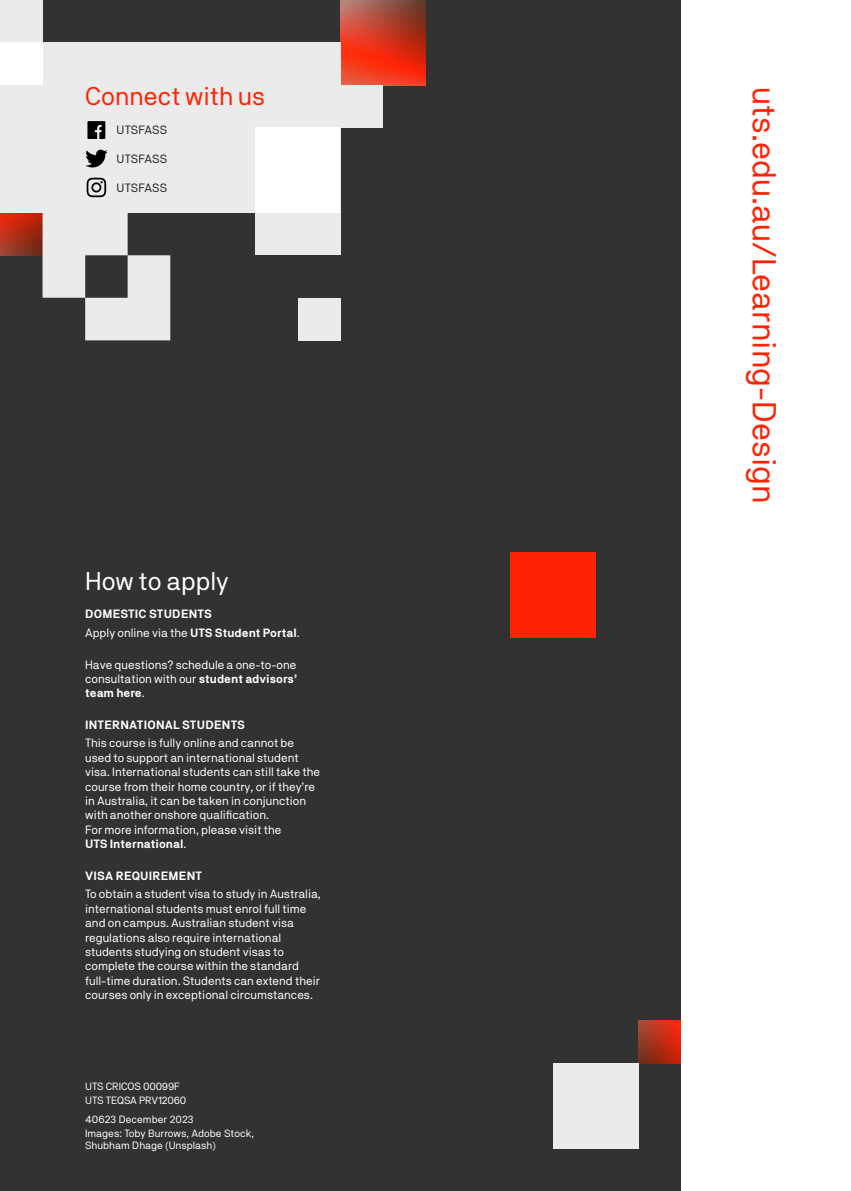
<style>
.page{position:relative;width:851px;height:1191px;background:#fff}
.page>*{position:absolute;margin:0;border:0;box-sizing:border-box;transform-origin:0 0}
.Master_Title_17pt_-_White{font:33px "NB Akademie";color:#ff2305}
.Back_page_-_17pt{font:25.5px "NB Akademie";color:#ff2305}
.Back_page_-_17pt-2{font:25.5px "NB Akademie";color:#fff}
.Body_copy{font:12px/14.4px "NB Akademie";color:#fff}
.Body_copy-2{font:700 12px "NB Akademie";letter-spacing:.02em;color:#fff}
.Body_copy-3{font:12px "NB Akademie";letter-spacing:.01em;color:#231f20}
.Cricos_code_-_7pt{font:10.5px/12px "NB Akademie";color:#fff}
.Cricos_code_-_7pt-2{font:10.5px "NB Akademie";letter-spacing:-.025em;color:#fff}
.s1{font-weight:700}
</style>
<div class="page">
<div style="left:0;top:0;width:680px;height:1191px;background:#323232"></div>
<div style="left:298px;top:298px;width:42px;height:42px;background:#ebebeb"></div>
<div style="left:510px;top:553px;width:85px;height:85px;background:#ff2305"></div>
<svg style="left:340px;top:0;width:85px;height:85px;background:#d03f28"></svg>
<svg style="left:638px;top:1020px;width:42px;height:43px;background:#b42f19"></svg>
<div style="left:553px;top:1063px;width:85px;height:85px;background:#ebebeb"></div>
<div style="left:0;top:0;width:42px;height:213px;background:#ebebeb"></div>
<svg style="left:0;top:213px;width:170px;height:127px"></svg>
<div style="left:33px;top:43px;width:307px;height:170px;background:#ebebeb"></div>
<div style="left:337px;top:85px;width:46px;height:43px;background:#ebebeb"></div>
<div style="left:255px;top:213px;width:85px;height:42px;background:#ebebeb"></div>
<div style="left:0;top:43px;width:42px;height:42px;background:#fff"></div>
<div style="left:255px;top:128px;width:85px;height:85px;background:#fff"></div>
<svg style="left:87px;top:121px;width:18px;height:18px"></svg>
<svg style="left:85px;top:150px;width:22px;height:17px"></svg>
<svg style="left:87px;top:178px;width:19px;height:19px"></svg>
<p class="Back_page_-_17pt" style="left:85px;top:81px;width:181px">Connect with us</p>
<p class="Body_copy-3" style="left:117px;top:123px;width:52px">UTSFASS</p>
<p class="Body_copy-3" style="left:117px;top:152px;width:52px">UTSFASS</p>
<p class="Body_copy-3" style="left:117px;top:180px;width:52px">UTSFASS</p>
<p class="Back_page_-_17pt-2" style="left:85px;top:565px;width:145px">How to apply</p>
<p class="Body_copy-2" style="left:85px;top:607px;width:128px">DOMESTIC STUDENTS</p>
<p class="Body_copy" style="left:85px;top:625px;width:216px">Apply online via the <span class="s1">UTS Student Portal</span>.</p>
<p class="Body_copy" style="left:85px;top:657px;width:213px;text-align:justify">Have questions? schedule a one-to-one consultation with our <span class="s1">student advisors’ team here</span>.</p>
<p class="Body_copy-2" style="left:85px;top:717px;width:161px">INTERNATIONAL STUDENTS</p>
<p class="Body_copy" style="left:85px;top:736px;width:236px">This course is fully online and cannot be used to support an international student visa. International students can still take the course from their home country, or if they’re in Australia, it can be taken in conjunction with another onshore qualification.<br>For more information, please visit the<br><span class="s1">UTS International</span>.</p>
<p class="Body_copy-2" style="left:85px;top:868px;width:118px">VISA REQUIREMENT</p>
<p class="Body_copy" style="left:85px;top:886px;width:237px">To obtain a student visa to study in Australia, international students must enrol full time and on campus. Australian student visa regulations also require international students studying on student visas to complete the course within the standard full-time duration. Students can extend their courses only in exceptional circumstances.</p>
<p class="Cricos_code_-_7pt" style="left:85px;top:1080px;width:96px">UTS CRICOS 00099F</p>
<p class="Cricos_code_-_7pt-2" style="left:85px;top:1093px;width:103px">UTS TEQSA PRV12060</p>
<p class="Cricos_code_-_7pt" style="left:85px;top:1112px;width:110px">40623 December 2023</p>
<p class="Cricos_code_-_7pt" style="left:85px;top:1126px;width:170px">Images: Toby Burrows, Adobe Stock,<br>Shubham Dhage (Unsplash)</p>
<p class="Master_Title_17pt_-_White" style="left:783px;top:87px;width:418px;rotate:90deg">uts.edu.au/Learning-Design</p>
</div>
